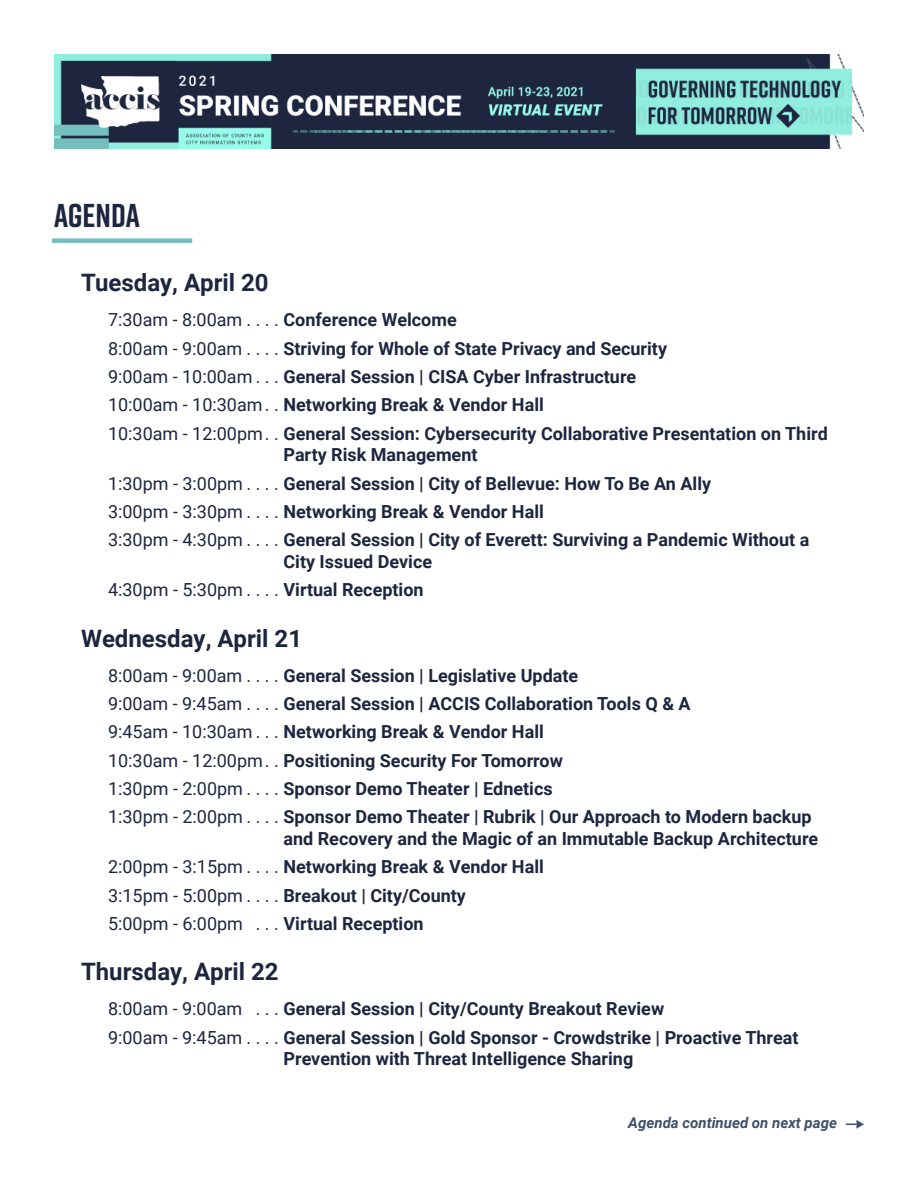
<style>
.page{position:relative;width:918px;height:1188px;background:#fff}
.page>*{position:absolute;margin:0;border:0;box-sizing:border-box;transform-origin:0 0}
.t1{font:700 33px "Rift";color:#1e263f}
.t2{font:700 24px "Roboto";color:#1e263f}
.Agenda_Items{font:700 18px/21.6px "Roboto";color:#1e263f}
.Agenda_Items-2{font:18px "Roboto";color:#1e263f}
.t3{font:italic 700 15px "Roboto";color:#3f5069}
.s1{font-weight:700}
.s2{font-weight:400}
</style>
<div class="page">
<img style="left:54px;top:54px;width:810px;height:94px">
<div style="left:52px;top:238px;width:140px;height:5px;background:#74bebd"></div>
<svg style="left:846px;top:1120px;width:18px;height:9px"></svg>
<p class="t1" style="left:54px;top:192px;width:87px">AGENDA</p>
<p class="t2" style="left:81px;top:266px;width:189px">Tuesday, April 20</p>
<p class="Agenda_Items-2" style="left:108px;top:307px;width:350px">7:30am - 8:00am . . . . <span class="s1">Conference Welcome</span></p>
<p class="Agenda_Items" style="left:108px;top:337px;width:561px"><span class="s2">8:00am - 9:00am . . . .</span> Striving for Whole of State Privacy and Security</p>
<p class="Agenda_Items" style="left:108px;top:365px;width:530px"><span class="s2">9:00am - 10:00am . . .</span> General Session | CISA Cyber Infrastructure</p>
<p class="Agenda_Items" style="left:108px;top:393px;width:437px"><span class="s2">10:00am - 10:30am . .</span> Networking Break &amp; Vendor Hall</p>
<p class="Agenda_Items" style="left:284px;top:422px;width:546px;text-indent:-176px"><span class="s2">10:30am - 12:00pm . .</span> General Session: Cybersecurity Collaborative Presentation on Third<br>Party Risk Management</p>
<p class="Agenda_Items" style="left:108px;top:472px;width:605px"><span class="s2">1:30pm - 3:00pm . . . .</span> General Session | City of Bellevue: How To Be An Ally</p>
<p class="Agenda_Items" style="left:108px;top:500px;width:437px"><span class="s2">3:00pm - 3:30pm . . . .</span> Networking Break &amp; Vendor Hall</p>
<p class="Agenda_Items" style="left:284px;top:528px;width:527px;text-indent:-176px"><span class="s2">3:30pm - 4:30pm . . . .</span> General Session | City of Everett: Surviving a Pandemic Without a<br>City Issued Device</p>
<p class="Agenda_Items-2" style="left:108px;top:577px;width:317px">4:30pm - 5:30pm . . . . <span class="s1">Virtual Reception</span></p>
<p class="t2" style="left:81px;top:621px;width:223px">Wednesday, April 21</p>
<p class="Agenda_Items" style="left:108px;top:664px;width:472px"><span class="s2">8:00am - 9:00am . . . .</span> General Session | Legislative Update</p>
<p class="Agenda_Items" style="left:108px;top:692px;width:584px"><span class="s2">9:00am - 9:45am . . . .</span> General Session | ACCIS Collaboration Tools Q &amp; A</p>
<p class="Agenda_Items" style="left:108px;top:720px;width:437px"><span class="s2">9:45am - 10:30am . . .</span> Networking Break &amp; Vendor Hall</p>
<p class="Agenda_Items" style="left:108px;top:749px;width:456px"><span class="s2">10:30am - 12:00pm . .</span> Positioning Security For Tomorrow</p>
<p class="Agenda_Items" style="left:108px;top:777px;width:446px"><span class="s2">1:30pm - 2:00pm . . . .</span> Sponsor Demo Theater | Ednetics</p>
<p class="Agenda_Items" style="left:284px;top:805px;width:536px;text-indent:-176px"><span class="s2">1:30pm - 2:00pm . . . .</span> Sponsor Demo Theater | Rubrik | Our Approach to Modern backup and Recovery and the Magic of an Immutable Backup Architecture</p>
<p class="Agenda_Items" style="left:108px;top:855px;width:437px"><span class="s2">2:00pm - 3:15pm . . . .</span> Networking Break &amp; Vendor Hall</p>
<p class="Agenda_Items" style="left:108px;top:884px;width:360px"><span class="s2">3:15pm - 5:00pm . . . .</span> Breakout | City/County</p>
<p class="Agenda_Items-2" style="left:108px;top:911px;width:317px">5:00pm - 6:00pm . . . <span class="s1">Virtual Reception</span></p>
<p class="t2" style="left:81px;top:955px;width:199px">Thursday, April 22</p>
<p class="Agenda_Items" style="left:108px;top:997px;width:558px"><span class="s2">8:00am - 9:00am . . .</span> General Session | City/County Breakout Review</p>
<p class="Agenda_Items" style="left:108px;top:1026px;width:692px;text-align:center"><span class="s2">9:00am - 9:45am . . . .</span> General Session | Gold Sponsor - Crowdstrike | Proactive Threat<br>Prevention with Threat Intelligence Sharing</p>
<p class="t3" style="left:628px;top:1112px;width:210px">Agenda continued on next page</p>
</div>
